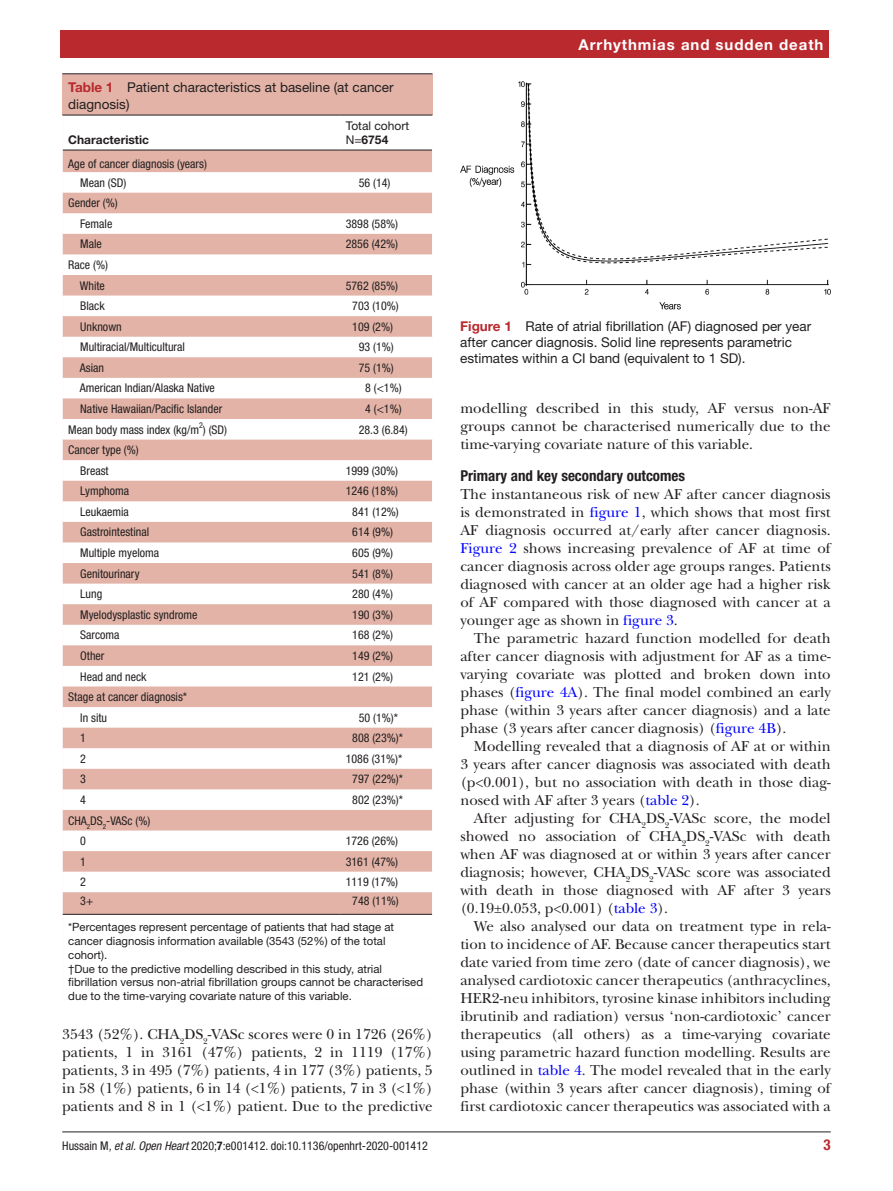
<style>
.page{position:relative;width:893px;height:1191px;background:#fff}
.page>*{position:absolute;margin:0;border:0;box-sizing:border-box;transform-origin:0 0}
.t1{font:15px/18px "New Baskerville";color:#231f20;text-align:justify}
.t2{font:700 condensed 15px "Helvetica Neue LT Std";color:#231f20}
.t3{font:700 15px "Helvetica Neue LT Std";letter-spacing:.065em;color:#fff}
.t4{font:700 condensed 15px "Helvetica Neue LT Std";color:#b9292e}
.t5{font:13.5px/16.2px "Helvetica Neue LT Std";color:#231f20}
.t6{font:condensed 12px/20.5px "Helvetica Neue LT Std";color:#231f20}
.t7{font:12px/14.4px "Helvetica Neue LT Std";color:#231f20}
.t8{font:700 12px "Helvetica Neue LT Std";color:#231f20}
.t9{font:11.4px/13.6px "Helvetica Neue LT Std";color:#231f20}
.t10{font:condensed 7.95px "Helvetica Neue LT Std";color:#231f20}
.s1{font-weight:700;color:#b9292e}
.s2{font-weight:700}
.s3{color:#00f}
.s4{font-style:italic}
</style>
<div class="page">
<hr style="left:62px;top:1131px;width:769px;height:1px;background:#231f20">
<div style="left:61px;top:31px;width:768px;height:27px;background:#b9292e"></div>
<div style="left:62px;top:74px;width:370px;height:926px;background:#e2b3a6"></div>
<hr style="left:62px;top:73px;width:370px;height:1px;background:#231f20">
<svg style="left:63px;top:116px;width:369px;height:884px;fill:#fff"></svg>
<hr style="left:62px;top:115px;width:278px;height:1px;background:#231f20">
<hr style="left:62px;top:150px;width:278px;height:1px;background:#231f20">
<hr style="left:340px;top:115px;width:93px;height:1px;background:#231f20">
<hr style="left:340px;top:150px;width:92px;height:1px;background:#231f20">
<hr style="left:340px;top:914px;width:92px;height:1px;background:#231f20">
<hr style="left:62px;top:914px;width:278px;height:1px;background:#231f20">
<hr style="left:62px;top:115px;width:1px;height:35px;background:#fff">
<svg style="left:62px;top:150px;width:1px;height:764px"></svg>
<hr style="left:62px;top:914px;width:1px;height:86px;background:#fff">
<hr style="left:432px;top:115px;width:1px;height:35px;background:#fff">
<svg style="left:432px;top:192px;width:1px;height:701px"></svg>
<hr style="left:68px;top:958px;width:364px;height:1px;background:#fff">
<hr style="left:68px;top:999px;width:364px;height:1px;background:#fff">
<img style="left:460px;top:81px;width:370px;height:229px">
<p class="t5" style="left:68px;top:79px;width:327px"><span class="s1">Table 1</span> Patient characteristics at baseline (at cancer diagnosis)</p>
<p class="t8" style="left:68px;top:132px;width:82px">Characteristic</p>
<p class="t7" style="left:346px;top:118px;width:65px">Total cohort<br>N=<span class="s2">6754</span></p>
<p class="t6" style="left:80px;top:154px;width:128px;line-height:19px;text-indent:-12px">Age of cancer diagnosis (years)<br>Mean (SD)</p>
<p class="t6" style="left:68px;top:193px;width:51px;text-align:center">Gender (%)<br>Female</p>
<p class="t6" style="left:359px;top:172px;width:33px">56 (14)</p>
<p class="t6" style="left:346px;top:213px;width:54px">3898 (58%)</p>
<p class="t6" style="left:80px;top:234px;width:23px">Male</p>
<p class="t6" style="left:346px;top:234px;width:54px">2856 (42%)</p>
<p class="t6" style="left:68px;top:254px;width:41px;text-align:right">Race (%)<br>White</p>
<p class="t6" style="left:346px;top:275px;width:54px">5762 (85%)</p>
<p class="t6" style="left:80px;top:295px;width:26px">Black</p>
<p class="t6" style="left:352px;top:295px;width:48px">703 (10%)</p>
<p class="t6" style="left:80px;top:316px;width:43px">Unknown</p>
<p class="t6" style="left:352px;top:316px;width:42px">109 (2%)</p>
<p class="t6" style="left:80px;top:337px;width:106px">Multiracial/Multicultural</p>
<p class="t6" style="left:359px;top:337px;width:37px">93 (1%)</p>
<p class="t6" style="left:80px;top:357px;width:26px">Asian</p>
<p class="t6" style="left:359px;top:357px;width:37px">75 (1%)</p>
<p class="t6" style="left:80px;top:378px;width:137px">American Indian/Alaska Native</p>
<p class="t6" style="left:365px;top:378px;width:38px">8 (&lt;1%)</p>
<p class="t6" style="left:80px;top:398px;width:143px">Native Hawaiian/Pacific Islander</p>
<p class="t6" style="left:365px;top:398px;width:38px">4 (&lt;1%)</p>
<p class="t6" style="left:68px;top:419px;width:160px">Mean body mass index (kg/m ) (SD)</p>
<p class="t10" style="left:199px;top:421px;width:5px">2</p>
<p class="t6" style="left:359px;top:419px;width:50px">28.3 (6.84)</p>
<p class="t6" style="left:80px;top:439px;width:60px;text-indent:-12px">Cancer type (%)<br>Breast</p>
<p class="t6" style="left:346px;top:460px;width:54px">1999 (30%)</p>
<p class="t6" style="left:80px;top:481px;width:50px">Lymphoma</p>
<p class="t6" style="left:346px;top:481px;width:54px">1246 (18%)</p>
<p class="t6" style="left:80px;top:501px;width:50px">Leukaemia</p>
<p class="t6" style="left:352px;top:501px;width:48px">841 (12%)</p>
<p class="t6" style="left:80px;top:522px;width:70px">Gastrointestinal</p>
<p class="t6" style="left:352px;top:522px;width:42px">614 (9%)</p>
<p class="t6" style="left:80px;top:542px;width:80px">Multiple myeloma</p>
<p class="t6" style="left:352px;top:542px;width:42px">605 (9%)</p>
<p class="t6" style="left:80px;top:563px;width:61px">Genitourinary</p>
<p class="t6" style="left:352px;top:563px;width:42px">541 (8%)</p>
<p class="t6" style="left:80px;top:583px;width:23px">Lung</p>
<p class="t6" style="left:352px;top:583px;width:42px">280 (4%)</p>
<p class="t6" style="left:80px;top:604px;width:119px">Myelodysplastic syndrome</p>
<p class="t6" style="left:352px;top:604px;width:42px">190 (3%)</p>
<p class="t6" style="left:80px;top:625px;width:41px">Sarcoma</p>
<p class="t6" style="left:352px;top:625px;width:42px">168 (2%)</p>
<p class="t6" style="left:80px;top:645px;width:26px">Other</p>
<p class="t6" style="left:352px;top:645px;width:42px">149 (2%)</p>
<p class="t6" style="left:80px;top:666px;width:68px">Head and neck</p>
<p class="t6" style="left:352px;top:666px;width:42px">121 (2%)</p>
<p class="t6" style="left:80px;top:686px;width:108px;text-indent:-12px">Stage at cancer diagnosis*<br>In situ</p>
<p class="t6" style="left:359px;top:707px;width:41px">50 (1%)*</p>
<p class="t6" style="left:80px;top:727px;width:7px">1</p>
<p class="t6" style="left:352px;top:727px;width:52px">808 (23%)*</p>
<p class="t6" style="left:80px;top:748px;width:7px">2</p>
<p class="t6" style="left:346px;top:748px;width:58px">1086 (31%)*</p>
<p class="t6" style="left:80px;top:768px;width:7px">3</p>
<p class="t6" style="left:352px;top:768px;width:52px">797 (22%)*</p>
<p class="t6" style="left:80px;top:789px;width:7px">4</p>
<p class="t6" style="left:352px;top:789px;width:52px">802 (23%)*</p>
<p class="t6" style="left:80px;top:810px;width:72px;text-indent:-12px">CHA<sub>2</sub>DS<sub>2</sub>-VASc (%)<br>0</p>
<p class="t6" style="left:346px;top:830px;width:54px">1726 (26%)</p>
<p class="t6" style="left:80px;top:851px;width:7px">1</p>
<p class="t6" style="left:346px;top:851px;width:54px">3161 (47%)</p>
<p class="t6" style="left:80px;top:871px;width:7px">2</p>
<p class="t6" style="left:346px;top:871px;width:54px">1119 (17%)</p>
<p class="t6" style="left:80px;top:890px;width:14px">3+</p>
<p class="t6" style="left:352px;top:890px;width:48px">748 (11%)</p>
<p class="t9" style="left:68px;top:920px;width:356px">*Percentages represent percentage of patients that had stage at cancer diagnosis information available (3543 (52%) of the total cohort).<br>†Due to the predictive modelling described in this study, atrial fibrillation versus non-atrial fibrillation groups cannot be characterised due to the time-varying covariate nature of this variable.</p>
<p class="t1" style="left:62px;top:1025px;width:372px">3543 (52%). CHA<sub>2</sub>DS<sub>2</sub>-VASc scores were 0 in 1726 (26%) patients, 1 in 3161 (47%) patients, 2 in 1119 (17%) patients, 3 in 495 (7%) patients, 4 in 177 (3%) patients, 5 in 58 (1%) patients, 6 in 14 (&lt;1%) patients, 7 in 3 (&lt;1%) patients and 8 in 1 (&lt;1%) patient. Due to the predictive</p>
<p class="t3" style="left:579px;top:35px;width:246px">Arrhythmias and sudden death</p>
<p class="t5" style="left:460px;top:318px;width:353px"><span class="s1">Figure 1</span> Rate of atrial fibrillation (AF) diagnosed per year after cancer diagnosis. Solid line represents parametric estimates within a CI band (equivalent to 1 SD).</p>
<p class="t1" style="left:460px;top:399px;width:372px">modelling described in this study, AF versus non-AF groups cannot be characterised numerically due to the time-varying covariate nature of this variable.</p>
<p class="t2" style="left:460px;top:466px;width:226px">Primary and key secondary outcomes</p>
<p class="t1" style="left:460px;top:485px;width:372px">The instantaneous risk of new AF after cancer diagnosis is demonstrated in <span class="s3">figure 1</span>, which shows that most first AF diagnosis occurred at/early after cancer diagnosis.<br><span class="s3">Figure 2</span> shows increasing prevalence of AF at time of cancer diagnosis across older age groups ranges. Patients diagnosed with cancer at an older age had a higher risk of AF compared with those diagnosed with cancer at a younger age as shown in <span class="s3">figure 3</span>.</p>
<p class="t1" style="left:460px;top:629px;width:372px;text-indent:13px">The parametric hazard function modelled for death after cancer diagnosis with adjustment for AF as a time&shy;varying covariate was plotted and broken down into phases (<span class="s3">figure 4A</span>). The final model combined an early phase (within 3 years after cancer diagnosis) and a late phase (3 years after cancer diagnosis) (<span class="s3">figure 4B</span>).</p>
<p class="t1" style="left:460px;top:737px;width:372px;text-indent:13px">Modelling revealed that a diagnosis of AF at or within 3 years after cancer diagnosis was associated with death (p&lt;0.001), but no association with death in those diag&shy;nosed with AF after 3 years (<span class="s3">table 2</span>).</p>
<p class="t1" style="left:460px;top:809px;width:372px;text-indent:14px">After adjusting for CHA<sub>2</sub>DS<sub>2</sub>-VASc score, the model showed no association of CHA<sub>2</sub>DS<sub>2</sub>-VASc with death when AF was diagnosed at or within 3 years after cancer diagnosis; however, CHA<sub>2</sub>DS<sub>2</sub>-VASc score was associated with death in those diagnosed with AF after 3 years (0.19±0.053, p&lt;0.001) (<span class="s3">table 3</span>).</p>
<p class="t1" style="left:460px;top:917px;width:372px;text-indent:13px">We also analysed our data on treatment type in rela&shy;tion to incidence of AF. Because cancer therapeutics start date varied from time zero (date of cancer diagnosis), we analysed cardiotoxic cancer therapeutics (anthracyclines, HER2-neu inhibitors, tyrosine kinase inhibitors including ibrutinib and radiation) versus ‘non-cardiotoxic’ cancer therapeutics (all others) as a time-varying covariate using parametric hazard function modelling. Results are outlined in <span class="s3">table 4</span>. The model revealed that in the early phase (within 3 years after cancer diagnosis), timing of first cardiotoxic cancer therapeutics was associated with a</p>
<p class="t6" style="left:62px;top:1135px;width:367px">Hussain M<span class="s4">, et al. Open Heart</span> 2020;<span class="s2">7</span>:e001412. doi:10.1136/openhrt-2020-001412</p>
<p class="t4" style="left:823px;top:1135px;width:9px">3</p>
</div>
